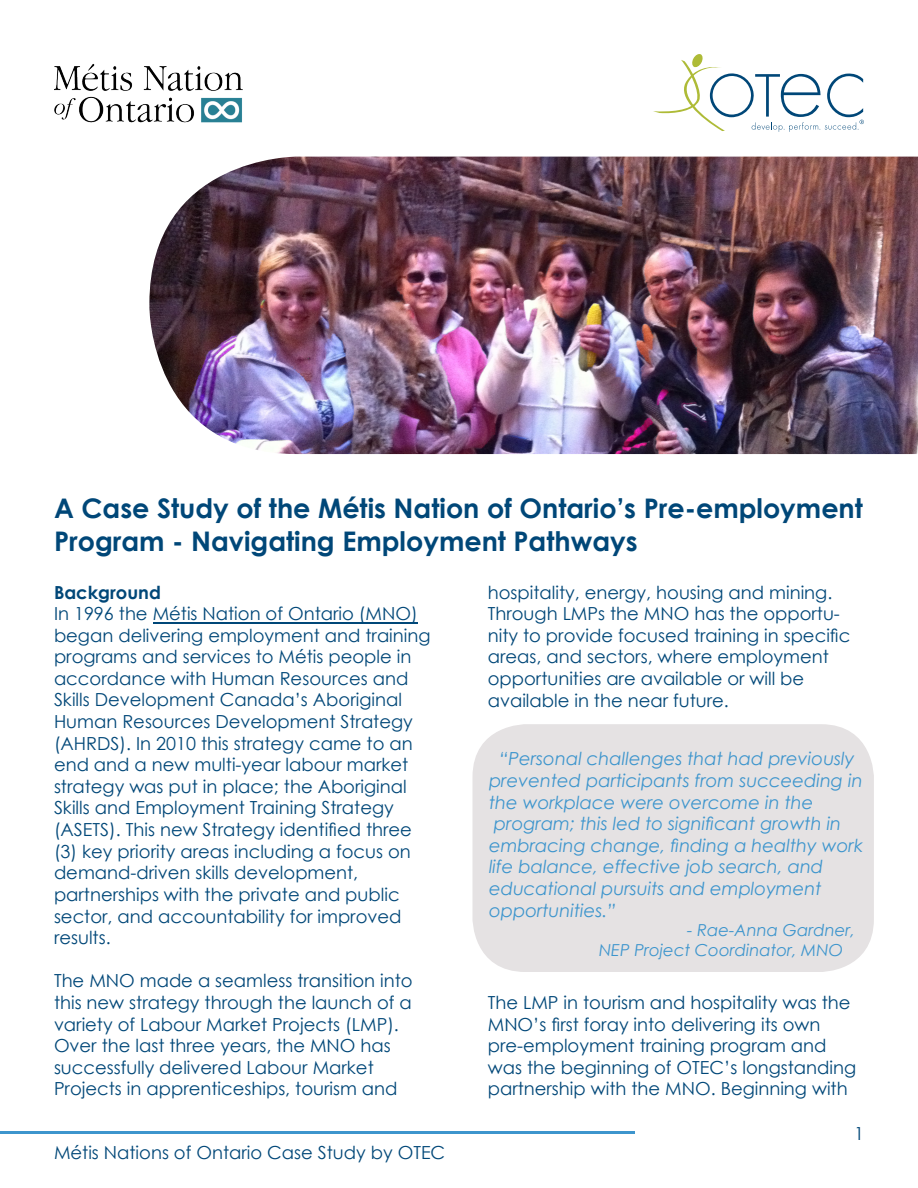
<style>
.page{position:relative;width:918px;height:1188px;background:#fff}
.page>*{position:absolute;margin:0;border:0;box-sizing:border-box;transform-origin:0 0}
.t1{font:700 27px/32.4px "Century Gothic";color:#004778}
.t2{font:18px/21.6px "Century Gothic";color:#004778}
.t3{font:italic 18px/21.6px "Century Gothic";color:#3d95cd}
.t4{font:italic 16.5px "Century Gothic";color:#3d95cd}
.s1{font-weight:700}
</style>
<div class="page">
<svg style="left:653px;top:54px;width:211px;height:78px"></svg>
<img style="left:149px;top:157px;width:769px;height:297px">
<hr style="left:0;top:1132px;width:634px;height:2px;background:#3d95cd">
<img style="left:54px;top:63px;width:189px;height:60px">
<div style="left:473px;top:725px;width:400px;height:246px;background:#e5e2e3;border-radius:52px"></div>
<div style="left:472px;top:724px;width:402px;height:248px;border:2px solid #e5e2e3;border-radius:52px"></div>
<hr style="left:153px;top:623px;width:265px;height:1px;background:#004778">
<p class="t1" style="left:54px;top:491px;width:810px">A Case Study of the Métis Nation of Ontario’s Pre-employment<br>Program - Navigating Employment Pathways</p>
<p class="t2" style="left:54px;top:581px;width:378px"><span class="s1">Background<br></span>In 1996 the Métis Nation of Ontario (MNO) began delivering employment and training programs and services to Métis people in accordance with Human Resources and Skills Development Canada’s Aboriginal Human Resources Development Strategy (AHRDS). In 2010 this strategy came to an end and a new multi-year labour market strategy was put in place; the Aboriginal Skills and Employment Training Strategy (ASETS). This new Strategy identified three (3) key priority areas including a focus on demand-driven skills development, partnerships with the private and public sector, and accountability for improved results.</p>
<p class="t2" style="left:54px;top:970px;width:360px">The MNO made a seamless transition into this new strategy through the launch of a variety of Labour Market Projects (LMP).<br>Over the last three years, the MNO has successfully delivered Labour Market Projects in apprenticeships, tourism and</p>
<p class="t2" style="left:488px;top:581px;width:364px">hospitality, energy, housing and mining.<br>Through LMPs the MNO has the opportu&shy;nity to provide focused training in specific areas, and sectors, where employment</p>
<p class="t2" style="left:488px;top:667px;width:318px">opportunities are available or will be</p>
<p class="t2" style="left:488px;top:689px;width:243px">available in the near future.</p>
<p class="t3" style="left:489px;top:748px;width:375px;text-indent:10px">“Personal challenges that had previously prevented participants from succeeding in the workplace were overcome in the</p>
<p class="t3" style="left:489px;top:813px;width:376px">program; this led to significant growth in embracing change, finding a healthy work life balance, effective job search, and</p>
<p class="t3" style="left:489px;top:877px;width:334px">educational pursuits and employment</p>
<p class="t3" style="left:489px;top:899px;width:129px">opportunities.”</p>
<p class="t4" style="left:687px;top:919px;width:169px">- Rae-Anna Gardner,</p>
<p class="t4" style="left:599px;top:939px;width:246px">NEP Project Coordinator, MNO</p>
<p class="t2" style="left:488px;top:991px;width:364px">The LMP in tourism and hospitality was the<br>MNO’s first foray into delivering its own</p>
<p class="t2" style="left:488px;top:1035px;width:370px">pre-employment training program and was the beginning of OTEC’s longstanding partnership with the MNO. Beginning with</p>
<p class="t2" style="left:54px;top:1141px;width:393px">Métis Nations of Ontario Case Study by OTEC</p>
<p class="t2" style="left:854px;top:1122px;width:11px">1</p>
</div>
